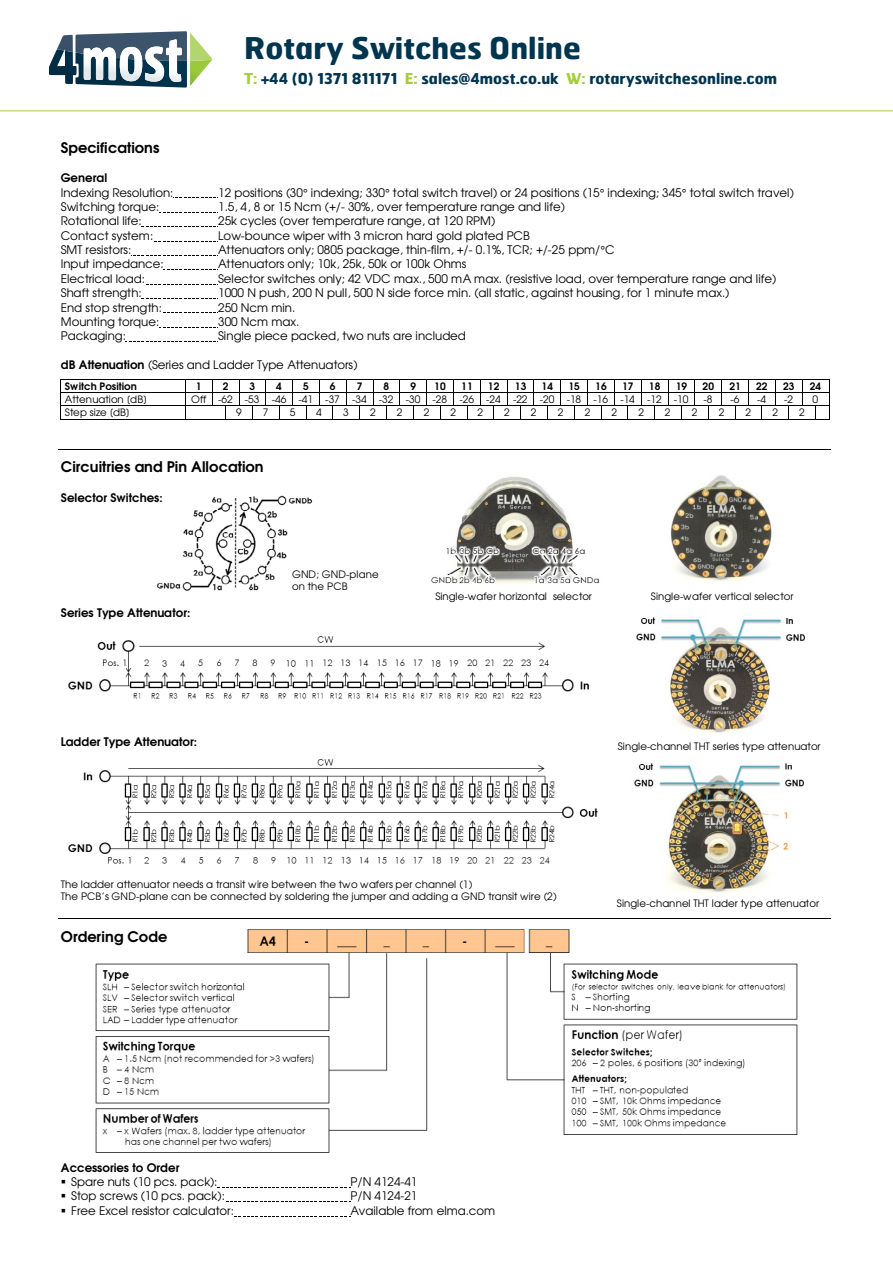
<style>
.page{position:relative;width:893px;height:1263px;background:#fff}
.page>*{position:absolute;margin:0;border:0;box-sizing:border-box;transform-origin:0 0}
.t1{font:700 30px "Hermes FB";color:#00354f}
.t2{font:700 15px "Hermes FB";color:#00354f}
.t3{font:600 14.55px "Avant Garde";letter-spacing:.005em;color:#000}
.t4{font:11.7px "Avant Garde";color:#000}
.t5{font:600 11.7px "Avant Garde";color:#000}
.t6{font:10.2px/12.6px "Avant Garde";color:#000}
.t7{font:600 10.2px "Avant Garde";letter-spacing:.01em;color:#000}
.s1{color:#a6ce39}
.s2{font-weight:600}
</style>
<div class="page">
<svg style="left:48px;top:31px;width:165px;height:57px"></svg>
<hr style="left:0;top:110px;width:893px;height:1px;background:#a6ce39">
<img style="left:95px;top:929px;width:703px;height:224px">
<img style="left:156px;top:495px;width:157px;height:96px">
<svg style="left:159px;top:212px;width:59px;height:1px"></svg>
<svg style="left:142px;top:226px;width:76px;height:1px"></svg>
<svg style="left:155px;top:241px;width:63px;height:1px"></svg>
<svg style="left:131px;top:255px;width:87px;height:1px"></svg>
<svg style="left:164px;top:269px;width:54px;height:1px"></svg>
<svg style="left:146px;top:284px;width:72px;height:1px"></svg>
<svg style="left:142px;top:298px;width:76px;height:1px"></svg>
<svg style="left:163px;top:312px;width:55px;height:1px"></svg>
<svg style="left:159px;top:327px;width:59px;height:1px"></svg>
<svg style="left:126px;top:341px;width:92px;height:1px"></svg>
<hr style="left:61px;top:379px;width:124px;height:1px;background:#000">
<hr style="left:61px;top:392px;width:124px;height:1px;background:#000">
<hr style="left:61px;top:405px;width:124px;height:1px;background:#000">
<hr style="left:61px;top:419px;width:124px;height:1px;background:#000">
<svg style="left:185px;top:379px;width:645px;height:41px"></svg>
<hr style="left:59px;top:450px;width:772px;height:1px;background:#000">
<hr style="left:59px;top:918px;width:772px;height:1px;background:#000">
<svg style="left:218px;top:1187px;width:133px;height:1px"></svg>
<svg style="left:226px;top:1201px;width:125px;height:1px"></svg>
<svg style="left:235px;top:1216px;width:116px;height:1px"></svg>
<img style="left:671px;top:475px;width:101px;height:107px">
<img style="left:68px;top:636px;width:521px;height:63px">
<img style="left:68px;top:759px;width:530px;height:105px">
<img style="left:636px;top:617px;width:169px;height:116px">
<img style="left:634px;top:763px;width:170px;height:129px">
<img style="left:431px;top:476px;width:168px;height:108px">
<h1 class="t1" style="left:244px;top:28px;width:338px">Rotary Switches Online</h1>
<p class="t2" style="left:244px;top:69px;width:534px"><span class="s1">T:</span> +44 (0) 1371 811171 <span class="s1">E:</span> sales@4most.co.uk <span class="s1">W:</span> rotaryswitchesonline.com</p>
<p class="t3" style="left:61px;top:142px;width:100px">Specifications</p>
<p class="t5" style="left:61px;top:173px;width:48px">General</p>
<p class="t4" style="left:61px;top:188px;width:114px">Indexing Resolution:</p>
<p class="t4" style="left:218px;top:188px;width:577px">12 positions (30° indexing; 330° total switch travel) or 24 positions (15° indexing; 345° total switch travel)</p>
<p class="t4" style="left:61px;top:202px;width:100px">Switching torque:</p>
<p class="t4" style="left:218px;top:202px;width:348px">1.5, 4, 8 or 15 Ncm (+/- 30%, over temperature range and life)</p>
<p class="t4" style="left:61px;top:216px;width:82px">Rotational life:</p>
<p class="t4" style="left:218px;top:216px;width:279px">25k cycles (over temperature range, at 120 RPM)</p>
<p class="t4" style="left:61px;top:231px;width:94px">Contact system:</p>
<p class="t4" style="left:218px;top:231px;width:313px">Low-bounce wiper with 3 micron hard gold plated PCB</p>
<p class="t4" style="left:61px;top:245px;width:72px">SMT resistors:</p>
<p class="t4" style="left:218px;top:245px;width:398px">Attenuators only; 0805 package, thin-film, +/- 0.1%, TCR; +/-25 ppm/°C</p>
<p class="t4" style="left:61px;top:259px;width:104px">Input impedance:</p>
<p class="t4" style="left:218px;top:259px;width:250px">Attenuators only; 10k, 25k, 50k or 100k Ohms</p>
<p class="t4" style="left:61px;top:274px;width:86px">Electrical load:</p>
<p class="t4" style="left:218px;top:274px;width:560px">Selector switches only; 42 VDC max., 500 mA max. (resistive load, over temperature range and life)</p>
<p class="t4" style="left:61px;top:288px;width:82px">Shaft strength:</p>
<p class="t4" style="left:218px;top:288px;width:513px">1000 N push, 200 N pull, 500 N side force min. (all static, against housing, for 1 minute max.)</p>
<p class="t4" style="left:61px;top:303px;width:103px">End stop strength:</p>
<p class="t4" style="left:218px;top:303px;width:79px">250 Ncm min.</p>
<p class="t4" style="left:61px;top:317px;width:100px">Mounting torque:</p>
<p class="t4" style="left:218px;top:317px;width:83px">300 Ncm max.</p>
<p class="t4" style="left:61px;top:331px;width:67px">Packaging:</p>
<p class="t4" style="left:218px;top:331px;width:249px">Single piece packed, two nuts are included</p>
<p class="t4" style="left:61px;top:360px;width:298px"><span class="s2">dB Attenuation</span> (Series and Ladder Type Attenuators)</p>
<p class="t7" style="left:65px;top:382px;width:74px">Switch Position</p>
<p class="t7" style="left:196px;top:382px;width:7px">1</p>
<p class="t7" style="left:223px;top:382px;width:7px">2</p>
<p class="t7" style="left:249px;top:382px;width:7px">3</p>
<p class="t7" style="left:276px;top:382px;width:7px">4</p>
<p class="t7" style="left:303px;top:382px;width:7px">5</p>
<p class="t7" style="left:330px;top:382px;width:7px">6</p>
<p class="t7" style="left:357px;top:382px;width:7px">7</p>
<p class="t7" style="left:384px;top:382px;width:7px">8</p>
<p class="t7" style="left:410px;top:382px;width:7px">9</p>
<p class="t7" style="left:434px;top:382px;width:13px">10</p>
<p class="t7" style="left:461px;top:382px;width:13px">11</p>
<p class="t7" style="left:488px;top:382px;width:13px">12</p>
<p class="t7" style="left:515px;top:382px;width:13px">13</p>
<p class="t7" style="left:542px;top:382px;width:13px">14</p>
<p class="t7" style="left:568px;top:382px;width:13px">15</p>
<p class="t7" style="left:595px;top:382px;width:13px">16</p>
<p class="t7" style="left:622px;top:382px;width:13px">17</p>
<p class="t7" style="left:649px;top:382px;width:13px">18</p>
<p class="t7" style="left:676px;top:382px;width:13px">19</p>
<p class="t7" style="left:703px;top:382px;width:13px">20</p>
<p class="t7" style="left:729px;top:382px;width:13px">21</p>
<p class="t7" style="left:756px;top:382px;width:13px">22</p>
<p class="t7" style="left:783px;top:382px;width:13px">23</p>
<p class="t7" style="left:810px;top:382px;width:13px">24</p>
<p class="t6" style="left:65px;top:394px;width:84px">Attenuation [dB]</p>
<p class="t6" style="left:191px;top:394px;width:499px">Off -62 -53 -46 -41 -37 -34 -32 -30 -28 -26 -24 -22 -20 -18 -16 -14 -12 -10</p>
<p class="t6" style="left:703px;top:394px;width:11px">-8</p>
<p class="t6" style="left:730px;top:394px;width:11px">-6</p>
<p class="t6" style="left:757px;top:394px;width:11px">-4</p>
<p class="t6" style="left:784px;top:394px;width:11px">-2</p>
<p class="t6" style="left:812px;top:394px;width:7px">0</p>
<p class="t6" style="left:65px;top:407px;width:66px">Step size [dB]</p>
<p class="t6" style="left:236px;top:407px;width:7px">9</p>
<p class="t6" style="left:263px;top:407px;width:7px">7</p>
<p class="t6" style="left:290px;top:407px;width:7px">5</p>
<p class="t6" style="left:316px;top:407px;width:7px">4</p>
<p class="t6" style="left:343px;top:407px;width:7px">3</p>
<p class="t6" style="left:370px;top:407px;width:7px">2</p>
<p class="t6" style="left:397px;top:407px;width:7px">2</p>
<p class="t6" style="left:424px;top:407px;width:7px">2</p>
<p class="t6" style="left:451px;top:407px;width:7px">2</p>
<p class="t6" style="left:477px;top:407px;width:7px">2</p>
<p class="t6" style="left:504px;top:407px;width:7px">2</p>
<p class="t6" style="left:531px;top:407px;width:7px">2</p>
<p class="t6" style="left:558px;top:407px;width:7px">2</p>
<p class="t6" style="left:585px;top:407px;width:7px">2</p>
<p class="t6" style="left:611px;top:407px;width:7px">2</p>
<p class="t6" style="left:638px;top:407px;width:7px">2</p>
<p class="t6" style="left:665px;top:407px;width:7px">2</p>
<p class="t6" style="left:692px;top:407px;width:7px">2</p>
<p class="t6" style="left:719px;top:407px;width:7px">2</p>
<p class="t6" style="left:745px;top:407px;width:7px">2</p>
<p class="t6" style="left:772px;top:407px;width:7px">2</p>
<p class="t6" style="left:799px;top:407px;width:7px">2</p>
<p class="t3" style="left:61px;top:461px;width:204px">Circuitries and Pin Allocation</p>
<p class="t5" style="left:61px;top:493px;width:103px">Selector Switches:</p>
<p class="t5" style="left:61px;top:608px;width:131px">Series Type Attenuator:</p>
<p class="t6" style="left:292px;top:569px;width:88px">GND; GND-plane on the PCB</p>
<p class="t5" style="left:61px;top:737px;width:138px">Ladder Type Attenuator:</p>
<p class="t6" style="left:435px;top:591px;width:158px">Single-wafer horizontal selector</p>
<p class="t6" style="left:651px;top:591px;width:144px">Single-wafer vertical selector</p>
<p class="t6" style="left:618px;top:741px;width:204px">Single-channel THT series type attenuator</p>
<p class="t6" style="left:61px;top:879px;width:497px">The ladder attenuator needs a transit wire between the two wafers per channel (1)<br>The PCB’s GND-plane can be connected by soldering the jumper and adding a GND transit wire (2)</p>
<p class="t3" style="left:61px;top:931px;width:108px">Ordering Code</p>
<p class="t6" style="left:617px;top:898px;width:204px">Single-channel THT lader type attenuator</p>
<p class="t5" style="left:61px;top:1163px;width:120px">Accessories to Order</p>
<p class="t4" style="left:71px;top:1177px;width:148px">Spare nuts (10 pcs. pack):</p>
<p class="t4" style="left:351px;top:1177px;width:68px">P/N 4124-41</p>
<p class="t4" style="left:71px;top:1191px;width:155px">Stop screws (10 pcs. pack):</p>
<p class="t4" style="left:351px;top:1191px;width:68px">P/N 4124-21</p>
<p class="t4" style="left:71px;top:1206px;width:164px">Free Excel resistor calculator:</p>
<p class="t4" style="left:351px;top:1206px;width:146px">Available from elma.com</p>
</div>
